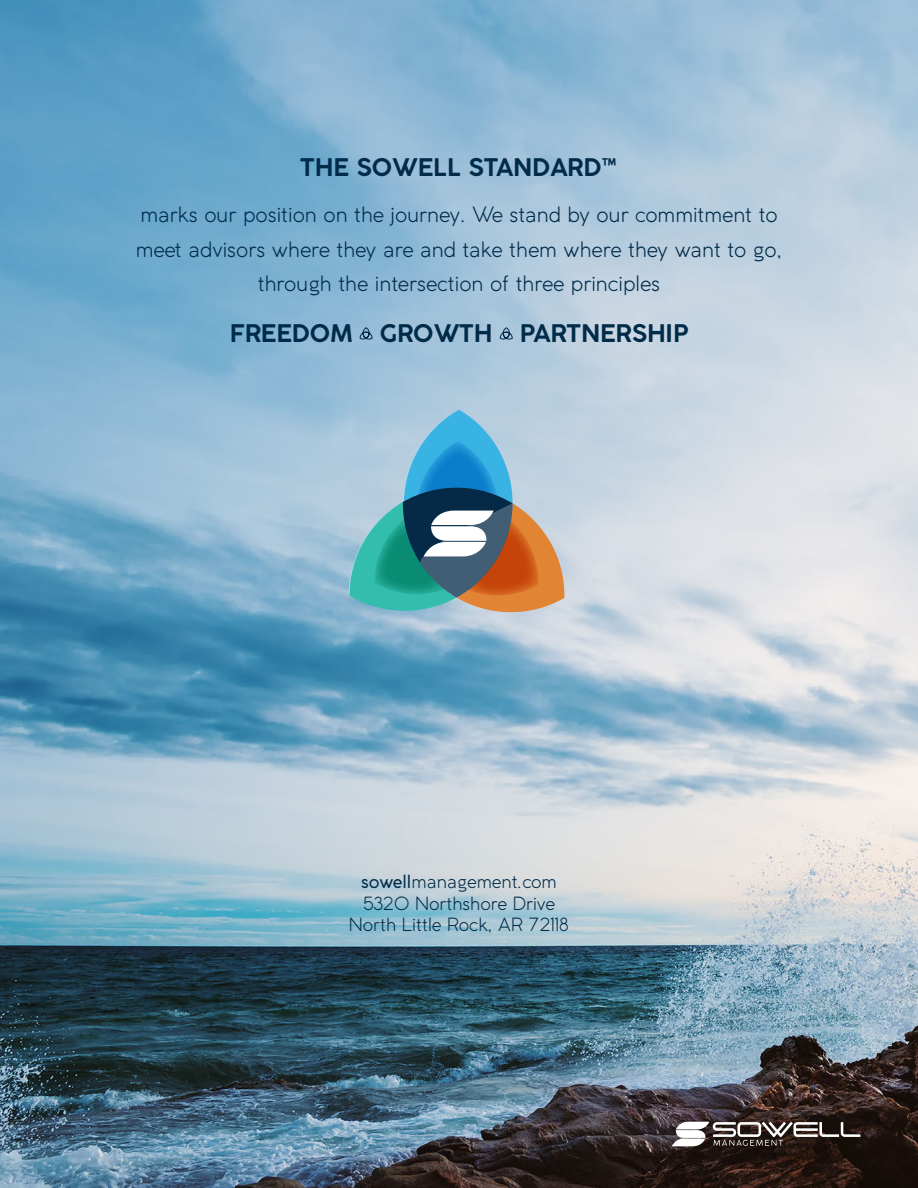
<style>
.page{position:relative;width:918px;height:1188px;background:#fff}
.page>*{position:absolute;margin:0;border:0;box-sizing:border-box;transform-origin:0 0}
.t1{font:700 24px "Coco Gothic Alternate";color:#002b49}
.t2{font:300 21px/34.5px "Coco Gothic Alternate";color:#002b49;text-align:center}
.t3{font:300 18px "Coco Gothic Alternate";color:#002b49}
.s1{font-weight:400}
</style>
<div class="page">
<img style="left:0;top:0;width:918px;height:1188px">
<svg style="left:360px;top:327px;width:12px;height:12px"></svg>
<svg style="left:500px;top:327px;width:13px;height:12px"></svg>
<svg style="left:672px;top:1122px;width:188px;height:24px"></svg>
<svg style="left:349px;top:410px;width:216px;height:208px;background:#82a4aa"></svg>
<p class="t1" style="left:300px;top:149px;width:319px">THE SOWELL STANDARD™</p>
<p class="t2" style="left:140px;top:197px;width:639px">marks our position on the journey. We stand by our commitment to</p>
<p class="t2" style="left:136px;top:231px;width:648px">meet advisors where they are and take them where they want to go, through the intersection of three principles</p>
<p class="t1" style="left:230px;top:315px;width:460px">FREEDOM GROWTH PARTNERSHIP</p>
<p class="t3" style="left:361px;top:868px;width:197px"><span class="s1">sowell</span>management.com</p>
<p class="t3" style="left:363px;top:890px;width:193px">5320 Northshore Drive</p>
<p class="t3" style="left:349px;top:912px;width:222px">North Little Rock, AR 72118</p>
</div>
